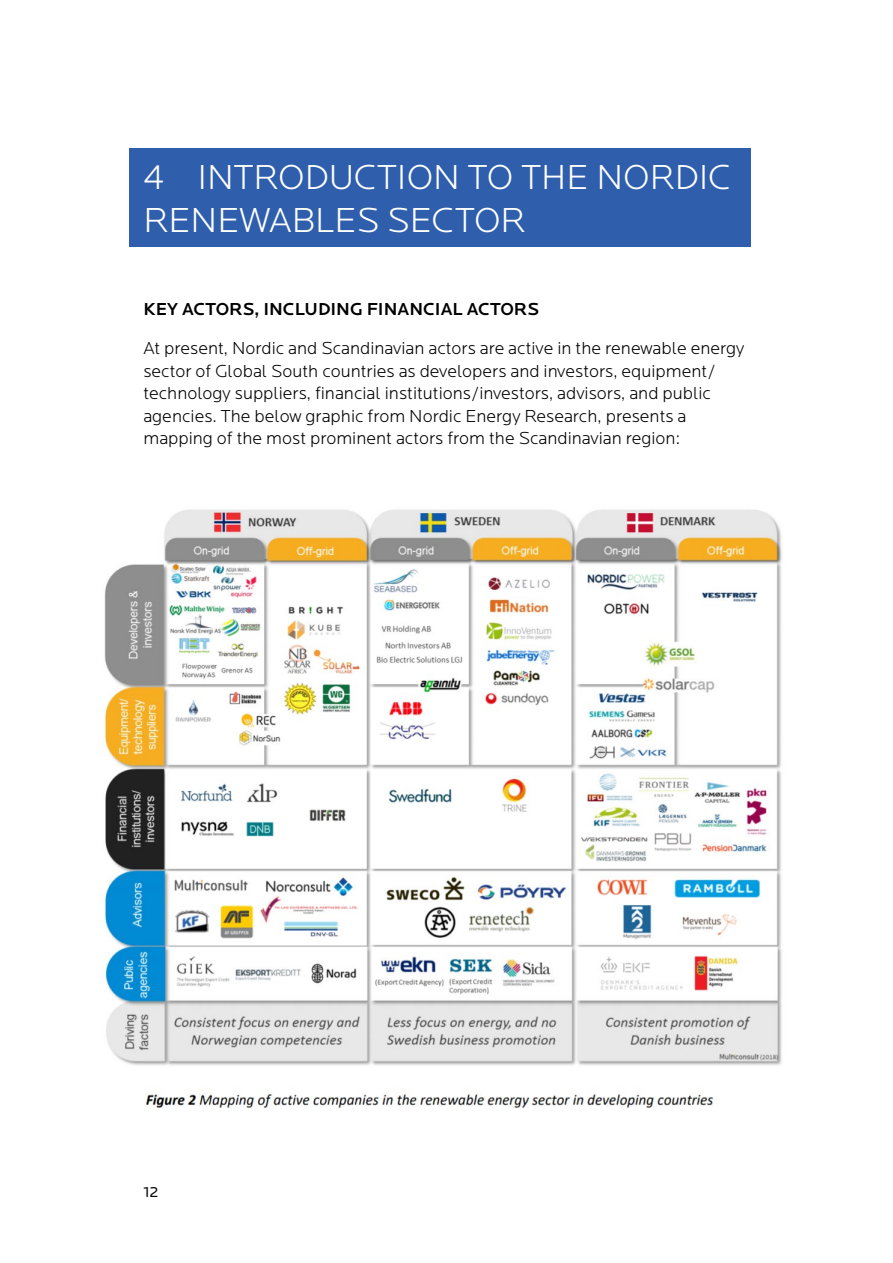
<style>
.page{position:relative;width:893px;height:1263px;background:#fff}
.page>*{position:absolute;margin:0;border:0;box-sizing:border-box;transform-origin:0 0}
.t1{font:300 36px/43.2px "Locator";color:#fff}
.t2{font:300 18px/22.5px "Locator";color:#000}
.t3{font:500 18px "Locator";color:#000}
.t4{font:15px "Locator";color:#000}
</style>
<div class="page">
<div style="left:129px;top:148px;width:622px;height:99px;background:#2f5fac"></div>
<img style="left:104px;top:509px;width:678px;height:599px">
<h1 class="t1" style="left:143px;top:157px;width:589px">4 INTRODUCTION TO THE NORDIC<br>RENEWABLES SECTOR</h1>
<p class="t3" style="left:143px;top:299px;width:397px">KEY ACTORS, INCLUDING FINANCIAL ACTORS</p>
<p class="t2" style="left:143px;top:338px;width:602px">At present, Nordic and Scandinavian actors are active in the renewable energy sector of Global South countries as developers and investors, equipment/ technology suppliers, financial institutions/investors, advisors, and public agencies. The below graphic from Nordic Energy Research, presents a mapping of the most prominent actors from the Scandinavian region:</p>
<p class="t4" style="left:143px;top:1184px;width:17px">12</p>
</div>
